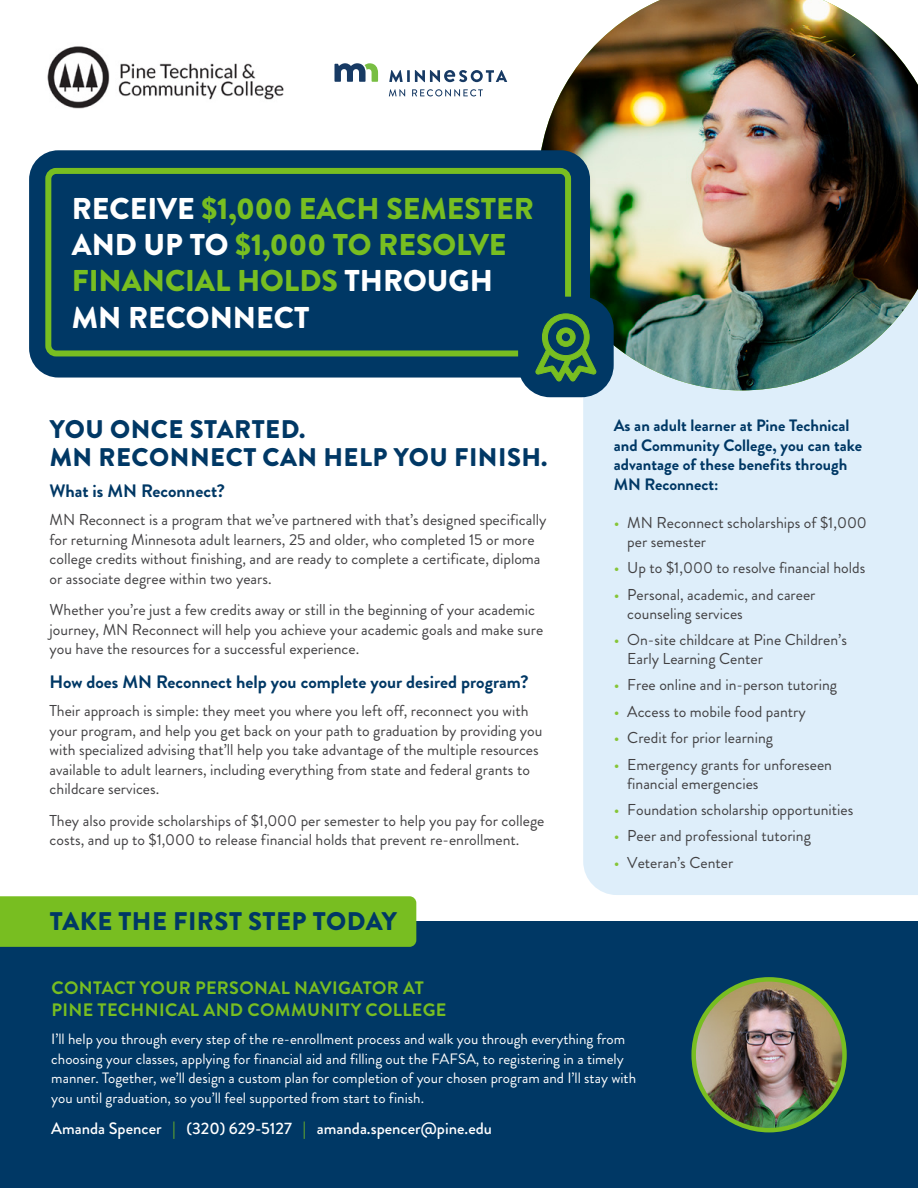
<style>
.page{position:relative;width:918px;height:1188px;background:#fff}
.page>*{position:absolute;margin:0;border:0;box-sizing:border-box;transform-origin:0 0}
.t1{font:900 30px/36.2px "Brandon Grotesque";color:#78be21}
.t2{font:900 25.5px/28.5px "Brandon Grotesque";letter-spacing:.02em;color:#003865}
.t3{font:700 18px "Brandon Grotesque";color:#003865}
.t4{font:700 18px/21.6px "Brandon Grotesque";letter-spacing:.02em;color:#78be21}
.t5{font:700 16.5px/19.5px "Brandon Grotesque";color:#003865}
.t6{font:500 16.5px "Brandon Grotesque";color:#fff}
.t7{font:15.75px/19.5px "Brandon Grotesque";color:#414042}
.t8{font:15px/19.5px "Brandon Grotesque";color:#fff}
.s1{color:#fff}
.s2{font-size:16.5px;color:#86c537}
.s3{color:#78be21}
</style>
<div class="page">
<img style="left:47px;top:46px;width:237px;height:63px">
<svg style="left:335px;top:63px;width:43px;height:19px"></svg>
<svg style="left:389px;top:70px;width:118px;height:12px"></svg>
<svg style="left:389px;top:89px;width:16px;height:7px"></svg>
<svg style="left:412px;top:89px;width:71px;height:7px"></svg>
<div style="left:583px;top:390px;width:335px;height:505px;background:#deeefa"></div>
<img style="left:541px;top:0;width:377px;height:390px">
<div style="left:29px;top:150px;width:561px;height:228px;background:#003865;border-radius:29px"></div>
<div style="left:45px;top:168px;width:526px;height:188px;border:6px solid #78be21;border-radius:8px"></div>
<div style="left:518px;top:297px;width:96px;height:100px;background:#003865;border-radius:32px"></div>
<svg style="left:535px;top:313px;width:62px;height:69px"></svg>
<div style="left:0;top:922px;width:918px;height:266px;background:#003865"></div>
<div style="left:0;top:896px;width:416px;height:51px;background:#78be21"></div>
<img style="left:694px;top:979px;width:150px;height:151px;border-radius:75px">
<div style="left:691px;top:977px;width:156px;height:155px;border:4px solid #78be21;border-radius:50%"></div>
<h1 class="t1" style="left:72px;top:191px;width:464px"><span class="s1">RECEIVE</span> $1,000 EACH SEMESTER<br><span class="s1">AND UP TO</span> $1,000 TO RESOLVE<br>FINANCIAL HOLDS <span class="s1">THROUGH<br>MN RECONNECT</span></h1>
<h2 class="t2" style="left:50px;top:415px;width:499px">YOU ONCE STARTED.<br>MN RECONNECT CAN HELP YOU FINISH.</h2>
<p class="t3" style="left:50px;top:478px;width:177px">What is MN Reconnect?</p>
<p class="t7" style="left:50px;top:510px;width:498px">MN Reconnect is a program that we’ve partnered with that’s designed specifically for returning Minnesota adult learners, 25 and older, who completed 15 or more college credits without finishing, and are ready to complete a certificate, diploma or associate degree within two years.</p>
<p class="t7" style="left:50px;top:600px;width:495px">Whether you’re just a few credits away or still in the beginning of your academic journey, MN Reconnect will help you achieve your academic goals and make sure you have the resources for a successful experience.</p>
<p class="t3" style="left:50px;top:669px;width:481px">How does MN Reconnect help you complete your desired program?</p>
<p class="t7" style="left:50px;top:701px;width:494px">Their approach is simple: they meet you where you left off, reconnect you with your program, and help you get back on your path to graduation by providing you with specialized advising that’ll help you take advantage of the multiple resources available to adult learners, including everything from state and federal grants to childcare services.</p>
<p class="t7" style="left:50px;top:811px;width:496px">They also provide scholarships of $1,000 per semester to help you pay for college costs, and up to $1,000 to release financial holds that prevent re-enrollment.</p>
<h2 class="t2" style="left:50px;top:908px;width:349px">TAKE THE FIRST STEP TODAY</h2>
<p class="t5" style="left:614px;top:416px;width:250px">As an adult learner at Pine Technical and Community College, you can take advantage of these benefits through<br>MN Reconnect:</p>
<p class="t7" style="left:627px;top:514px;width:241px;line-height:18.9px;text-indent:-14px"><span class="s2">•</span> MN Reconnect scholarships of $1,000 per semester</p>
<p class="t7" style="left:614px;top:559px;width:253px"><span class="s2">•</span> Up to $1,000 to resolve financial holds</p>
<p class="t7" style="left:627px;top:585px;width:190px;line-height:18.9px;text-indent:-14px"><span class="s2">•</span> Personal, academic, and career counseling services</p>
<p class="t7" style="left:627px;top:631px;width:221px;line-height:18.9px;text-indent:-14px"><span class="s2">•</span> On-site childcare at Pine Children’s<br>Early Learning Center</p>
<p class="t7" style="left:614px;top:676px;width:225px"><span class="s2">•</span> Free online and in-person tutoring</p>
<p class="t7" style="left:614px;top:702px;width:194px"><span class="s2">•</span> Access to mobile food pantry</p>
<p class="t7" style="left:614px;top:728px;width:161px"><span class="s2">•</span> Credit for prior learning</p>
<p class="t7" style="left:627px;top:755px;width:206px;line-height:18.9px;text-indent:-14px"><span class="s2">•</span> Emergency grants for unforeseen financial emergencies</p>
<p class="t7" style="left:614px;top:800px;width:241px"><span class="s2">•</span> Foundation scholarship opportunities</p>
<p class="t7" style="left:614px;top:826px;width:199px"><span class="s2">•</span> Peer and professional tutoring</p>
<p class="t7" style="left:614px;top:853px;width:121px"><span class="s2">•</span> Veteran’s Center</p>
<p class="t4" style="left:51px;top:977px;width:397px">CONTACT YOUR PERSONAL NAVIGATOR AT<br>PINE TECHNICAL AND COMMUNITY COLLEGE</p>
<p class="t8" style="left:51px;top:1029px;width:586px">I’ll help you through every step of the re-enrollment process and walk you through everything from choosing your classes, applying for financial aid and filling out the FAFSA, to registering in a timely manner. Together, we’ll design a custom plan for completion of your chosen program and I’ll stay with you until graduation, so you’ll feel supported from start to finish.</p>
<p class="t6" style="left:51px;top:1117px;width:442px">Amanda Spencer <span class="s3">|</span> (320) 629-5127 <span class="s3">|</span> amanda.spencer@pine.edu</p>
</div>
